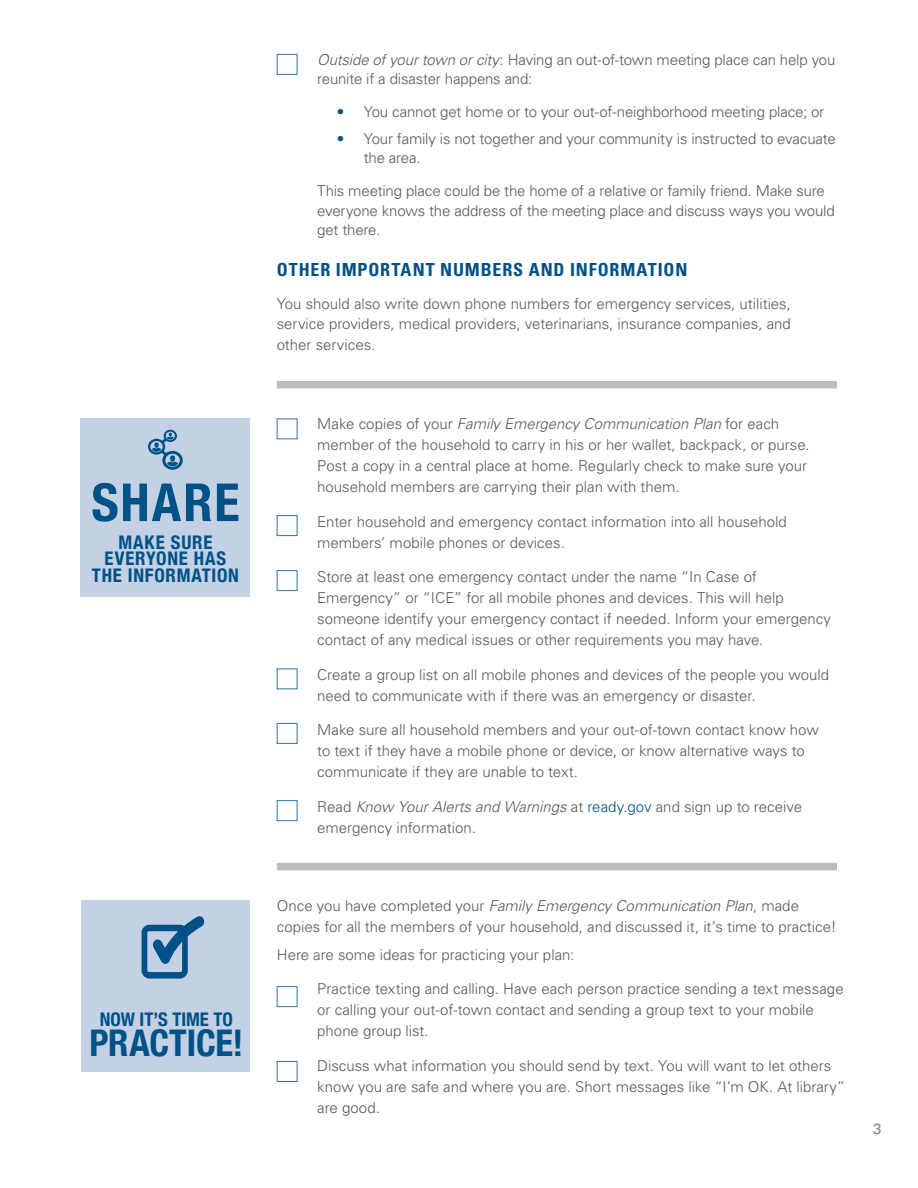
<style>
.page{position:relative;width:918px;height:1188px;background:#fff}
.page>*{position:absolute;margin:0;border:0;box-sizing:border-box;transform-origin:0 0}
.t1{font:700 condensed 52.5px "Helvetica Neue";letter-spacing:.04em;color:#005187}
.t2{font:700 condensed 36.75px "Helvetica Neue";letter-spacing:-.005em;color:#005187}
.t3{font:700 condensed 18.75px/16.5px "Helvetica Neue";letter-spacing:.04em;color:#005187;text-align:center}
.t4{font:700 condensed 18.75px "Helvetica Neue";color:#005187}
.t5{font:700 condensed 18px "Univers LT Std";letter-spacing:.045em;color:#005187}
.t6{font:300 15px/21px "Univers LT Std";color:#57585a}
.t7{font:15px "Univers LT Std";color:#808285}
.s1{font-style:italic}
.s2{color:#005187}
</style>
<div class="page">
<div style="left:277px;top:863px;width:560px;height:7px;background:#bcbdc0"></div>
<div style="left:81px;top:900px;width:169px;height:172px;background:#c4d1e4"></div>
<svg style="left:142px;top:916px;width:63px;height:63px"></svg>
<div style="left:81px;top:418px;width:169px;height:179px;background:#c4d1e4"></div>
<svg style="left:148px;top:430px;width:35px;height:40px"></svg>
<div style="left:277px;top:381px;width:560px;height:7px;background:#bcbdc0"></div>
<div style="left:277px;top:54px;width:20px;height:21px;background:#fff;border:1px solid #2f75a5"></div>
<div style="left:277px;top:515px;width:20px;height:21px;background:#fff;border:1px solid #2f75a5"></div>
<div style="left:277px;top:570px;width:20px;height:21px;background:#fff;border:1px solid #2f75a5"></div>
<div style="left:277px;top:723px;width:20px;height:21px;background:#fff;border:1px solid #2f75a5"></div>
<div style="left:277px;top:800px;width:20px;height:21px;background:#fff;border:1px solid #2f75a5"></div>
<div style="left:277px;top:986px;width:20px;height:21px;background:#fff;border:1px solid #2f75a5"></div>
<div style="left:277px;top:1061px;width:20px;height:21px;background:#fff;border:1px solid #2f75a5"></div>
<h2 class="t1" style="left:91px;top:459px;width:150px">SHARE</h2>
<h2 class="t3" style="left:92px;top:533px;width:149px">MAKE SURE<br>EVERYONE HAS<br>THE INFORMATION</h2>
<h2 class="t4" style="left:100px;top:1004px;width:135px">NOW IT’S TIME TO</h2>
<h2 class="t2" style="left:89px;top:1013px;width:156px">PRACTICE!</h2>
<p class="t6" style="left:317px;top:50px;width:520px;line-height:19.5px"><span class="s1">Outside of your town or city</span>: Having an out-of-town meeting place can help you reunite if a disaster happens and:</p>
<p class="t6" style="left:337px;top:102px;width:489px"><span class="s2">•</span> You cannot get home or to your out-of-neighborhood meeting place; or</p>
<p class="t6" style="left:364px;top:129px;width:474px;line-height:19.5px;text-indent:-27px"><span class="s2">•</span> Your family is not together and your community is instructed to evacuate the area.</p>
<p class="t6" style="left:317px;top:181px;width:519px;line-height:19.5px">This meeting place could be the home of a relative or family friend. Make sure everyone knows the address of the meeting place and discuss ways you would get there.</p>
<h3 class="t5" style="left:277px;top:259px;width:412px">OTHER IMPORTANT NUMBERS AND INFORMATION</h3>
<p class="t6" style="left:277px;top:294px;width:516px;line-height:19.5px">You should also write down phone numbers for emergency services, utilities, service providers, medical providers, veterinarians, insurance companies, and</p>
<p class="t6" style="left:277px;top:334px;width:100px">other services.</p>
<p class="t6" style="left:317px;top:414px;width:494px">Make copies of your <span class="s1">Family Emergency Communication Plan</span> for each member of the household to carry in his or her wallet, backpack, or purse.<br>Post a copy in a central place at home. Regularly check to make sure your household members are carrying their plan with them.</p>
<p class="t6" style="left:317px;top:511px;width:471px">Enter household and emergency contact information into all household members’ mobile phones or devices.</p>
<p class="t6" style="left:317px;top:567px;width:515px">Store at least one emergency contact under the name “In Case of Emergency” or “ICE” for all mobile phones and devices. This will help someone identify your emergency contact if needed. Inform your emergency contact of any medical issues or other requirements you may have.</p>
<p class="t6" style="left:317px;top:664px;width:513px">Create a group list on all mobile phones and devices of the people you would need to communicate with if there was an emergency or disaster.</p>
<p class="t6" style="left:317px;top:720px;width:503px">Make sure all household members and your out-of-town contact know how to text if they have a mobile phone or device, or know alternative ways to communicate if they are unable to text.</p>
<p class="t6" style="left:317px;top:796px;width:486px">Read <span class="s1">Know Your Alerts and Warnings</span> at <span class="s2">ready.gov</span> and sign up to receive emergency information.</p>
<p class="t6" style="left:277px;top:895px;width:561px">Once you have completed your <span class="s1">Family Emergency Communication Plan</span>, made copies for all the members of your household, and discussed it, it’s time to practice!</p>
<p class="t6" style="left:277px;top:944px;width:299px">Here are some ideas for practicing your plan:</p>
<p class="t6" style="left:317px;top:979px;width:528px">Practice texting and calling. Have each person practice sending a text message or calling your out-of-town contact and sending a group text to your mobile phone group list.</p>
<p class="t6" style="left:317px;top:1055px;width:529px">Discuss what information you should send by text. You will want to let others know you are safe and where you are. Short messages like “I’m OK. At library” are good.</p>
<p class="t7" style="left:873px;top:1120px;width:10px">3</p>
</div>
